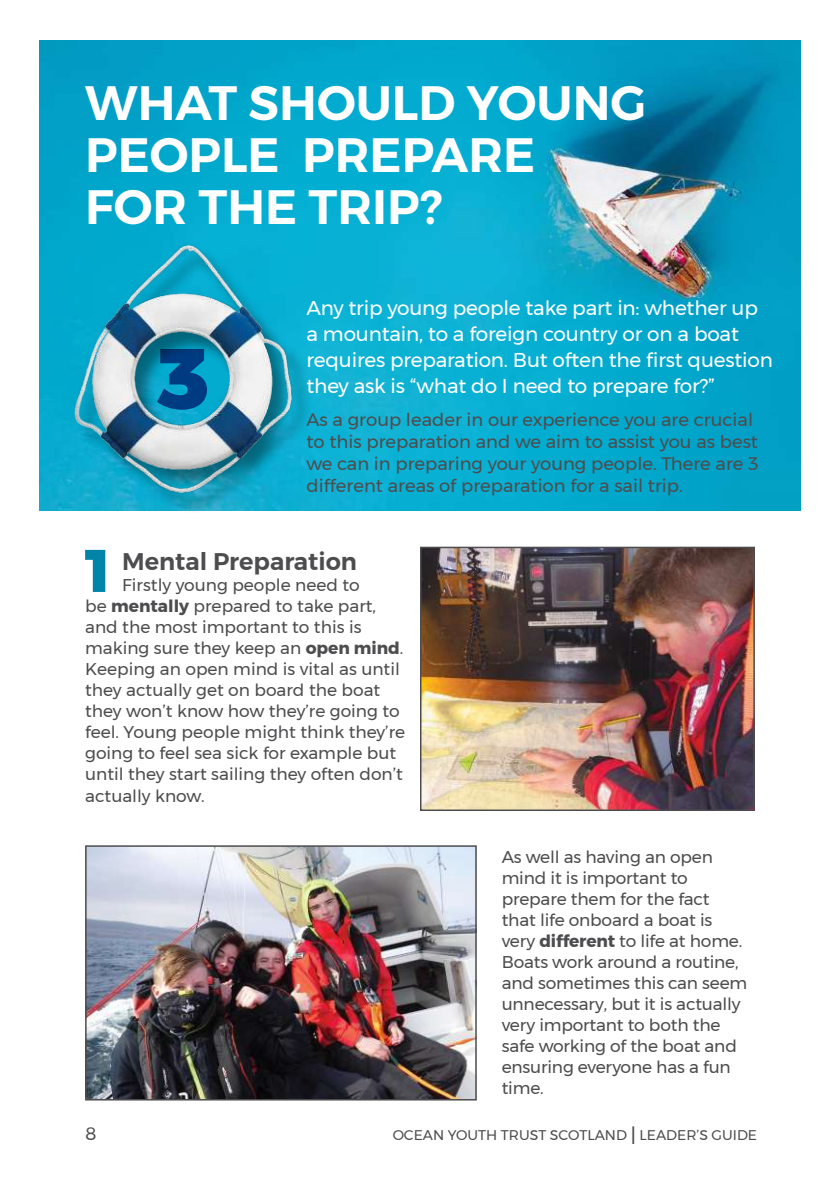
<style>
.page{position:relative;width:840px;height:1191px;background:#fff}
.page>*{position:absolute;margin:0;border:0;box-sizing:border-box;transform-origin:0 0}
.t1{font:800 60px "Montserrat";color:#0284a9}
.t2{font:600 48px/52px "Montserrat";color:#fff}
.t3{font:600 24px "Montserrat";color:#4d4d4f}
.t4{font:20px/26px "Montserrat";letter-spacing:-.01em;color:#fff}
.t5{font:18px/22px "Montserrat";color:#4d4d4f}
.t6{font:17px/21px "Montserrat";letter-spacing:-.005em;color:#4d4d4f}
.t7{font:14px "Montserrat";color:#4d4d4f}
.s1{font-weight:700}
.s2{font-size:24px}
</style>
<div class="page">
<img style="left:40px;top:40px;width:759px;height:470px">
<div style="left:76px;top:248px;width:236px;height:266px;background:#000;opacity:.4"></div>
<img style="left:70px;top:243px;width:224px;height:253px">
<img style="left:423px;top:549px;width:328px;height:259px">
<div style="left:420px;top:546px;width:334px;height:265px;border:2px solid #4d4d4f"></div>
<img style="left:88px;top:848px;width:385px;height:249px">
<div style="left:85px;top:845px;width:391px;height:255px;border:2px solid #4d4d4f"></div>
<svg style="left:157px;top:349px;width:50px;height:61px;background:#025f99"></svg>
<h2 class="t2" style="left:85px;top:77px;width:562px">WHAT SHOULD YOUNG<br>PEOPLE PREPARE<br>FOR THE TRIP?</h2>
<p class="t4" style="left:306px;top:295px;width:467px">Any trip young people take part in: whether up a mountain, to a foreign country or on a boat requires preparation. But often the first question they ask is “what do I need to prepare for?”</p>
<p class="t5" style="left:306px;top:409px;width:453px">As a group leader in our experience you are crucial to this preparation and we aim to assist you as best we can in preparing your young people. There are 3 different areas of preparation for a sail trip.</p>
<h1 class="t1" style="left:86px;top:522px;width:26px">1</h1>
<h3 class="t3" style="left:122px;top:542px;width:236px">Mental Preparation</h3>
<p class="t6" style="left:85px;top:574px;width:321px;text-indent:37px">Firstly young people need to<br>be <span class="s1">mentally</span> prepared to take part, and the most important to this is making sure they keep an <span class="s1">open mind</span>.<br>Keeping an open mind is vital as until they actually get on board the boat they won’t know how they’re going to feel. Young people might think they’re going to feel sea sick for example but until they start sailing they often don’t actually know.</p>
<p class="t6" style="left:501px;top:846px;width:247px">As well as having an open mind it is important to prepare them for the fact that life onboard a boat is very <span class="s1">different</span> to life at home.<br>Boats work around a routine, and sometimes this can seem unnecessary, but it is actually very important to both the safe working of the boat and ensuring everyone has a fun time.</p>
<p class="t5" style="left:85px;top:1122px;width:13px">8</p>
<p class="t7" style="left:392px;top:1124px;width:365px">OCEAN YOUTH TRUST SCOTLAND <span class="s2">l</span> LEADER’S GUIDE</p>
</div>
